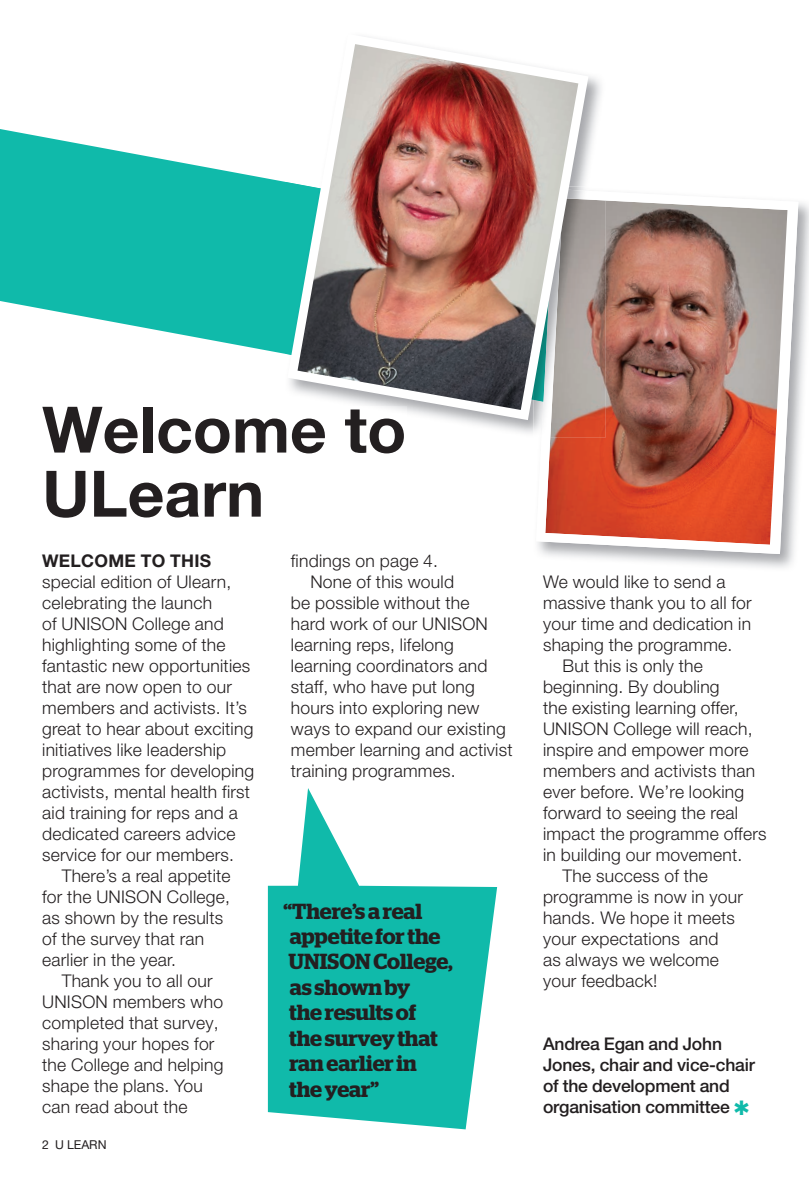
<style>
.page{position:relative;width:809px;height:1181px;background:#fff}
.page>*{position:absolute;margin:0;border:0;box-sizing:border-box;transform-origin:0 0}
.t1{font:700 64.05px/64px "Helvetica Neue LT Pro";color:#231f20}
.t2{font:600 21.88px/25.4px "Stag";color:#231f20}
.t3{font:300 17.5px/21px "Helvetica Neue LT Pro";letter-spacing:.015em;color:#231f20}
.t4{font:500 17.5px/21px "Helvetica Neue LT Pro";letter-spacing:-.01em;color:#231f20}
.t5{font:700 17.5px "Helvetica Neue LT Pro";letter-spacing:.015em;color:#231f20}
.t6{font:12.25px "Helvetica Neue LT Pro";color:#231f20}
.s1{color:#10baaa}
</style>
<div class="page">
<svg style="left:0;top:129px;width:404px;height:309px;fill:#10baaa"></svg>
<img style="left:544px;top:202px;width:265px;height:366px">
<svg style="left:537px;top:200px;width:261px;height:354px;background:#bc7c6c"></svg>
<img style="left:285px;top:407px;width:119px;height:30px">
<img style="left:541px;top:189px;width:65px;height:248px">
<img style="left:287px;top:34px;width:301px;height:386px">
<svg style="left:268px;top:788px;width:229px;height:341px;fill:#10baaa"></svg>
<h1 class="t1" style="left:42px;top:396px;width:365px">Welcome to<br>ULearn</h1>
<p class="t5" style="left:42px;top:550px;width:170px">WELCOME TO THIS</p>
<p class="t3" style="left:42px;top:571px;width:214px">special edition of Ulearn, celebrating the launch<br>of UNISON College and highlighting some of the fantastic new opportunities that are now open to our members and activists. It’s great to hear about exciting initiatives like leadership programmes for developing activists, mental health first aid training for reps and a dedicated careers advice service for our members.</p>
<p class="t3" style="left:42px;top:865px;width:190px;text-indent:19px">There’s a real appetite for the UNISON College, as shown by the results of the survey that ran earlier in the year.</p>
<p class="t3" style="left:42px;top:970px;width:183px;text-indent:19px">Thank you to all our<br>UNISON members who completed that survey, sharing your hopes for the College and helping shape the plans. You can read about the</p>
<p class="t6" style="left:42px;top:1137px;width:66px">2 U LEARN</p>
<p class="t3" style="left:291px;top:550px;width:149px">findings on page 4.</p>
<p class="t3" style="left:310px;top:571px;width:145px">None of this would</p>
<p class="t3" style="left:291px;top:592px;width:180px">be possible without the</p>
<p class="t3" style="left:291px;top:613px;width:198px">hard work of our UNISON</p>
<p class="t3" style="left:291px;top:634px;width:164px">learning reps, lifelong</p>
<p class="t3" style="left:291px;top:655px;width:198px">learning coordinators and</p>
<p class="t3" style="left:291px;top:676px;width:185px">staff, who have put long</p>
<p class="t3" style="left:291px;top:697px;width:190px">hours into exploring new</p>
<p class="t3" style="left:291px;top:718px;width:216px">ways to expand our existing</p>
<p class="t3" style="left:291px;top:739px;width:223px">member learning and activist</p>
<p class="t3" style="left:291px;top:760px;width:166px">training programmes.</p>
<p class="t2" style="left:283px;top:898px;width:171px">“There’s a real appetite for the<br>UNISON College, as shown by<br>the results of<br>the survey that ran earlier in<br>the year”</p>
<p class="t3" style="left:543px;top:571px;width:184px">We would like to send a</p>
<p class="t3" style="left:543px;top:592px;width:210px">massive thank you to all for</p>
<p class="t3" style="left:543px;top:613px;width:209px">your time and dedication in</p>
<p class="t3" style="left:543px;top:634px;width:191px">shaping the programme.</p>
<p class="t3" style="left:562px;top:655px;width:142px">But this is only the</p>
<p class="t3" style="left:543px;top:676px;width:178px">beginning. By doubling</p>
<p class="t3" style="left:543px;top:697px;width:197px">the existing learning offer,</p>
<p class="t3" style="left:543px;top:718px;width:211px">UNISON College will reach,</p>
<p class="t3" style="left:543px;top:739px;width:207px">inspire and empower more</p>
<p class="t3" style="left:543px;top:760px;width:214px">members and activists than</p>
<p class="t3" style="left:543px;top:781px;width:203px">ever before. We’re looking</p>
<p class="t3" style="left:543px;top:802px;width:196px">forward to seeing the real</p>
<p class="t3" style="left:543px;top:823px;width:225px">impact the programme offers</p>
<p class="t3" style="left:543px;top:844px;width:201px">in building our movement.</p>
<p class="t3" style="left:562px;top:865px;width:147px">The success of the</p>
<p class="t3" style="left:543px;top:886px;width:201px">programme is now in your</p>
<p class="t3" style="left:543px;top:907px;width:193px">hands. We hope it meets</p>
<p class="t3" style="left:543px;top:928px;width:177px">your expectations and</p>
<p class="t3" style="left:543px;top:949px;width:177px">as always we welcome</p>
<p class="t3" style="left:543px;top:970px;width:116px">your feedback!</p>
<p class="t4" style="left:543px;top:1033px;width:213px">Andrea Egan and John<br>Jones, chair and vice-chair of the development and organisation committee <span class="s1">✱</span></p>
</div>
